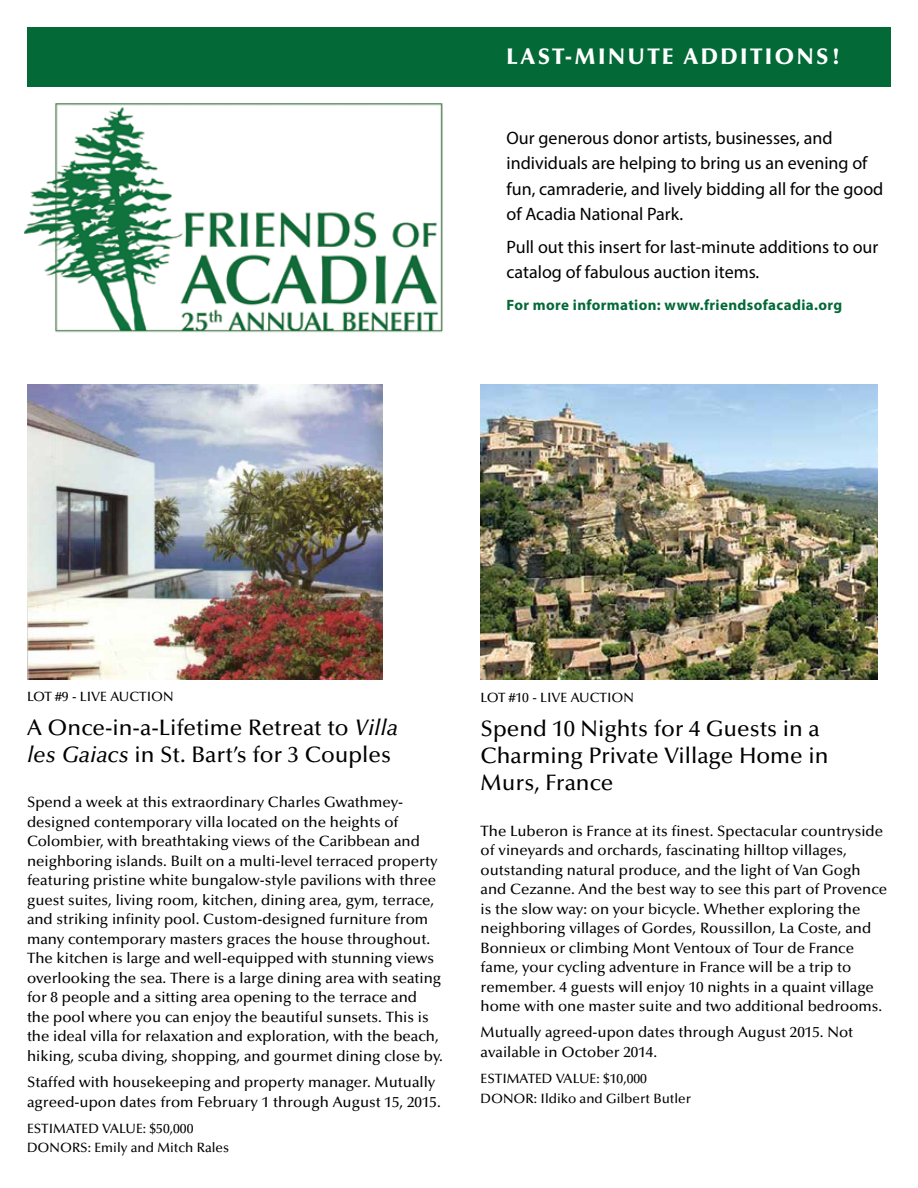
<style>
.page{position:relative;width:918px;height:1188px;background:#fff}
.page>*{position:absolute;margin:0;border:0;box-sizing:border-box;transform-origin:0 0}
.t1{font:500 22.5px/27px "Optima LT";color:#000}
.t2{font:900 22.5px "Optima LT";letter-spacing:.1em;color:#fff}
.t3{font:18px/25.5px "Myriad Pro";color:#000}
.t4{font:500 15px/19.5px "Optima LT";color:#000}
.t5{font:700 15px "Myriad Pro";letter-spacing:.025em;color:#026937}
.t6{font:500 13.5px/19.5px "Optima LT";color:#000}
.s1{font-style:italic}
</style>
<div class="page">
<div style="left:27px;top:27px;width:864px;height:59px;background:#026937"></div>
<img style="left:24px;top:103px;width:419px;height:230px">
<img style="left:27px;top:384px;width:355px;height:295px">
<img style="left:481px;top:384px;width:396px;height:295px">
<h1 class="t2" style="left:507px;top:43px;width:336px">LAST-MINUTE ADDITIONS!</h1>
<p class="t3" style="left:507px;top:125px;width:378px">Our generous donor artists, businesses, and individuals are helping to bring us an evening of fun, camraderie, and lively bidding all for the good of Acadia National Park.</p>
<p class="t3" style="left:507px;top:234px;width:373px">Pull out this insert for last-minute additions to our catalog of fabulous auction items.</p>
<p class="t5" style="left:507px;top:296px;width:337px">For more information: www.friendsofacadia.org</p>
<p class="t6" style="left:27px;top:687px;width:148px">LOT #9 - LIVE AUCTION</p>
<h1 class="t1" style="left:27px;top:714px;width:373px">A Once-in-a-Lifetime Retreat to <span class="s1">Villa les Gaiacs</span> in St. Bart’s for 3 Couples</h1>
<p class="t4" style="left:27px;top:793px;width:417px">Spend a week at this extraordinary Charles Gwathmey&shy;designed contemporary villa located on the heights of Colombier, with breathtaking views of the Caribbean and neighboring islands. Built on a multi-level terraced property featuring pristine white bungalow-style pavilions with three guest suites, living room, kitchen, dining area, gym, terrace, and striking infinity pool. Custom-designed furniture from many contemporary masters graces the house throughout.<br>The kitchen is large and well-equipped with stunning views overlooking the sea. There is a large dining area with seating for 8 people and a sitting area opening to the terrace and the pool where you can enjoy the beautiful sunsets. This is the ideal villa for relaxation and exploration, with the beach, hiking, scuba diving, shopping, and gourmet dining close by.</p>
<p class="t4" style="left:27px;top:1073px;width:415px">Staffed with housekeeping and property manager. Mutually agreed-upon dates from February 1 through August 15, 2015.</p>
<p class="t6" style="left:27px;top:1119px;width:204px">ESTIMATED VALUE: $50,000<br>DONORS: Emily and Mitch Rales</p>
<p class="t6" style="left:481px;top:688px;width:155px">LOT #10 - LIVE AUCTION</p>
<h1 class="t1" style="left:481px;top:715px;width:349px">Spend 10 Nights for 4 Guests in a<br>Charming Private Village Home in<br>Murs, France</h1>
<p class="t4" style="left:481px;top:821px;width:408px">The Luberon is France at its finest. Spectacular countryside of vineyards and orchards, fascinating hilltop villages, outstanding natural produce, and the light of Van Gogh and Cezanne. And the best way to see this part of Provence is the slow way: on your bicycle. Whether exploring the neighboring villages of Gordes, Roussillon, La Coste, and Bonnieux or climbing Mont Ventoux of Tour de France fame, your cycling adventure in France will be a trip to remember. 4 guests will enjoy 10 nights in a quaint village home with one master suite and two additional bedrooms.</p>
<p class="t4" style="left:481px;top:1023px;width:374px">Mutually agreed-upon dates through August 2015. Not available in October 2014.</p>
<p class="t6" style="left:481px;top:1069px;width:212px">ESTIMATED VALUE: $10,000<br>DONOR: Ildiko and Gilbert Butler</p>
</div>
